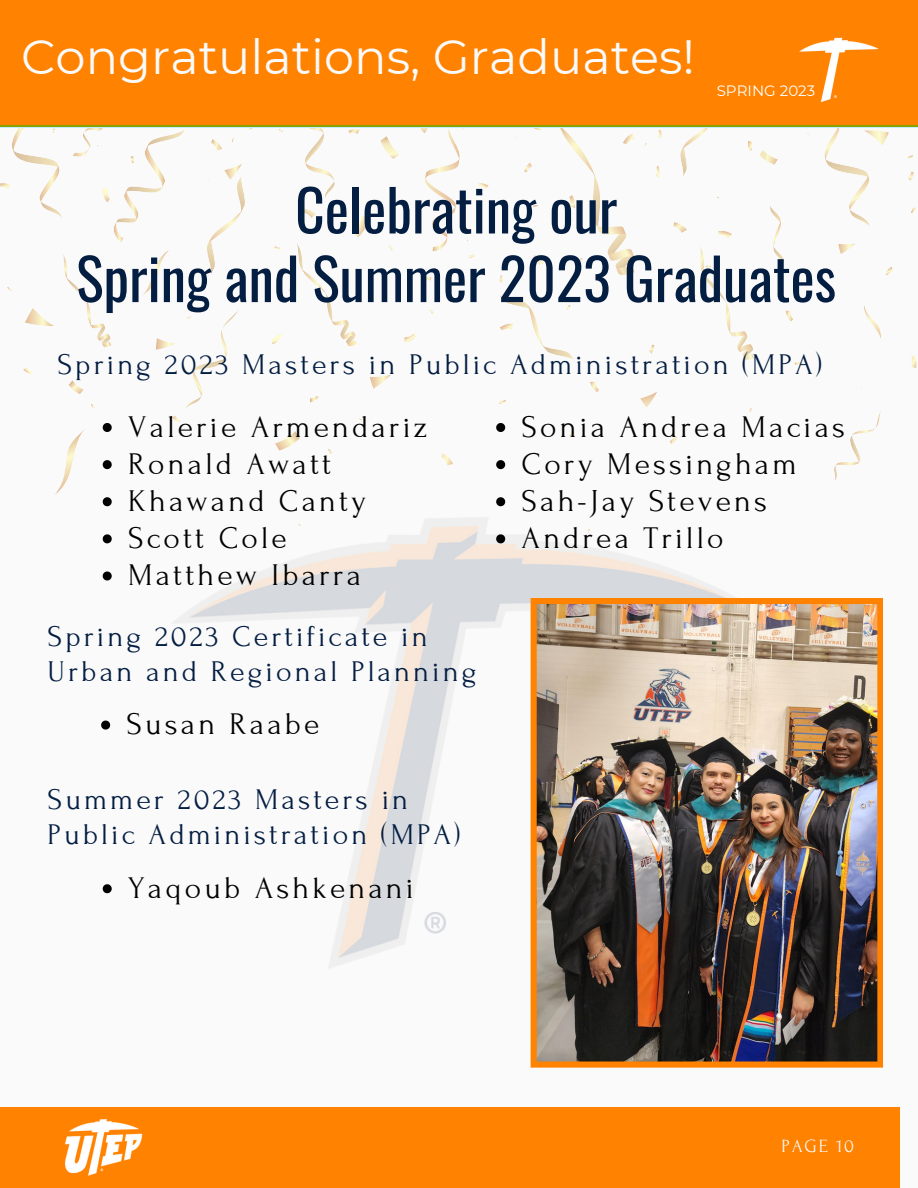
<style>
.page{position:relative;width:918px;height:1188px;background:#fafafa}
.page>*{position:absolute;margin:0;border:0;box-sizing:border-box;transform-origin:0 0}
.t1{font:57.45px/68.7px "Oswald";color:#041e42;text-align:center}
.t2{font:48px "Montserrat";color:#fafafa}
.t3{font:31.5px/37.2px "Forum";letter-spacing:.1em;color:#000}
.t4{font:30px/34.8px "Forum";letter-spacing:.1em;color:#041e42}
.t5{font:18.6px "Forum";letter-spacing:.1em;color:#fafafa}
.t6{font:15px "Montserrat";color:#fff}
</style>
<div class="page">
<div style="left:0;top:1107px;width:900px;height:81px;background:#ff8200"></div>
<img style="left:64px;top:1119px;width:79px;height:57px">
<svg style="left:63px;top:255px;width:48px;height:92px"></svg>
<svg style="left:55px;top:429px;width:30px;height:65px"></svg>
<svg style="left:864px;top:306px;width:17px;height:32px"></svg>
<svg style="left:143px;top:250px;width:26px;height:45px"></svg>
<svg style="left:304px;top:127px;width:31px;height:71px"></svg>
<svg style="left:834px;top:411px;width:47px;height:69px"></svg>
<svg style="left:770px;top:206px;width:14px;height:58px"></svg>
<svg style="left:680px;top:127px;width:31px;height:49px"></svg>
<svg style="left:640px;top:392px;width:17px;height:16px"></svg>
<svg style="left:370px;top:374px;width:21px;height:15px"></svg>
<svg style="left:824px;top:127px;width:65px;height:99px"></svg>
<svg style="left:25px;top:308px;width:29px;height:18px"></svg>
<svg style="left:838px;top:243px;width:18px;height:11px"></svg>
<svg style="left:156px;top:338px;width:19px;height:12px"></svg>
<svg style="left:759px;top:150px;width:19px;height:15px"></svg>
<svg style="left:380px;top:136px;width:19px;height:23px"></svg>
<svg style="left:69px;top:380px;width:15px;height:14px"></svg>
<svg style="left:908px;top:155px;width:5px;height:4px"></svg>
<svg style="left:908px;top:171px;width:6px;height:10px"></svg>
<svg style="left:499px;top:275px;width:4px;height:8px"></svg>
<svg style="left:530px;top:127px;width:11px;height:3px"></svg>
<svg style="left:404px;top:334px;width:12px;height:9px"></svg>
<svg style="left:0;top:127px;width:62px;height:91px"></svg>
<svg style="left:23px;top:367px;width:9px;height:7px"></svg>
<svg style="left:172px;top:416px;width:6px;height:3px"></svg>
<svg style="left:590px;top:381px;width:9px;height:11px"></svg>
<svg style="left:656px;top:166px;width:4px;height:12px"></svg>
<svg style="left:911px;top:356px;width:6px;height:12px"></svg>
<svg style="left:785px;top:311px;width:8px;height:11px"></svg>
<svg style="left:885px;top:267px;width:8px;height:9px"></svg>
<svg style="left:748px;top:140px;width:4px;height:11px"></svg>
<svg style="left:388px;top:246px;width:5px;height:4px"></svg>
<svg style="left:500px;top:296px;width:74px;height:64px"></svg>
<svg style="left:274px;top:246px;width:6px;height:4px"></svg>
<svg style="left:499px;top:400px;width:7px;height:4px"></svg>
<svg style="left:533px;top:255px;width:11px;height:10px"></svg>
<svg style="left:559px;top:127px;width:76px;height:148px"></svg>
<svg style="left:348px;top:129px;width:12px;height:5px"></svg>
<svg style="left:211px;top:139px;width:11px;height:11px"></svg>
<svg style="left:207px;top:164px;width:38px;height:110px"></svg>
<svg style="left:118px;top:269px;width:7px;height:11px"></svg>
<svg style="left:73px;top:127px;width:114px;height:115px"></svg>
<svg style="left:186px;top:310px;width:52px;height:98px"></svg>
<svg style="left:310px;top:396px;width:9px;height:7px"></svg>
<svg style="left:423px;top:277px;width:9px;height:4px"></svg>
<svg style="left:649px;top:344px;width:5px;height:10px"></svg>
<svg style="left:794px;top:362px;width:8px;height:4px"></svg>
<svg style="left:673px;top:222px;width:81px;height:138px"></svg>
<svg style="left:911px;top:207px;width:5px;height:6px"></svg>
<svg style="left:658px;top:130px;width:4px;height:9px"></svg>
<svg style="left:524px;top:163px;width:8px;height:9px"></svg>
<svg style="left:271px;top:334px;width:11px;height:11px"></svg>
<svg style="left:420px;top:127px;width:69px;height:131px"></svg>
<svg style="left:289px;top:209px;width:79px;height:138px"></svg>
<div style="left:0;top:0;width:918px;height:127px;background:linear-gradient(to right,#ff8200,#ff8200)"></div>
<div style="left:0;top:0;width:918px;height:124px;background:#ff8200"></div>
<img style="left:799px;top:37px;width:80px;height:66px">
<img style="left:173px;top:419px;width:562px;height:649px">
<img style="left:531px;top:598px;width:352px;height:470px">
<svg style="left:103px;top:884px;width:9px;height:9px"></svg>
<svg style="left:101px;top:721px;width:9px;height:9px"></svg>
<svg style="left:496px;top:423px;width:9px;height:9px"></svg>
<svg style="left:496px;top:460px;width:9px;height:9px"></svg>
<svg style="left:496px;top:497px;width:9px;height:9px"></svg>
<svg style="left:496px;top:534px;width:9px;height:9px"></svg>
<svg style="left:103px;top:423px;width:9px;height:9px"></svg>
<svg style="left:103px;top:460px;width:9px;height:9px"></svg>
<svg style="left:103px;top:497px;width:9px;height:9px"></svg>
<svg style="left:103px;top:534px;width:9px;height:9px"></svg>
<svg style="left:103px;top:572px;width:9px;height:8px"></svg>
<h2 class="t2" style="left:21px;top:28px;width:675px">Congratulations, Graduates!</h2>
<p class="t6" style="left:717px;top:82px;width:100px">SPRING 2023</p>
<h1 class="t1" style="left:76px;top:173px;width:761px">Celebrating our<br>Spring and Summer 2023 Graduates</h1>
<p class="t4" style="left:58px;top:347px;width:766px">Spring 2023 Masters in Public Administration (MPA)</p>
<p class="t3" style="left:128px;top:408px;width:301px">Valerie Armendariz<br>Ronald Awatt<br>Khawand Canty<br>Scott Cole<br>Matthew Ibarra</p>
<p class="t4" style="left:48px;top:619px;width:430px">Spring 2023 Certificate in<br>Urban and Regional Planning</p>
<p class="t3" style="left:127px;top:706px;width:194px">Susan Raabe</p>
<p class="t4" style="left:48px;top:782px;width:415px">Summer 2023 Masters in<br>Public Administration (MPA)</p>
<p class="t3" style="left:128px;top:870px;width:287px">Yaqoub Ashkenani</p>
<p class="t3" style="left:522px;top:408px;width:325px">Sonia Andrea Macias<br>Cory Messingham<br>Sah-Jay Stevens<br>Andrea Trillo</p>
<p class="t5" style="left:781px;top:1136px;width:74px">PAGE 0102</p>
</div>
